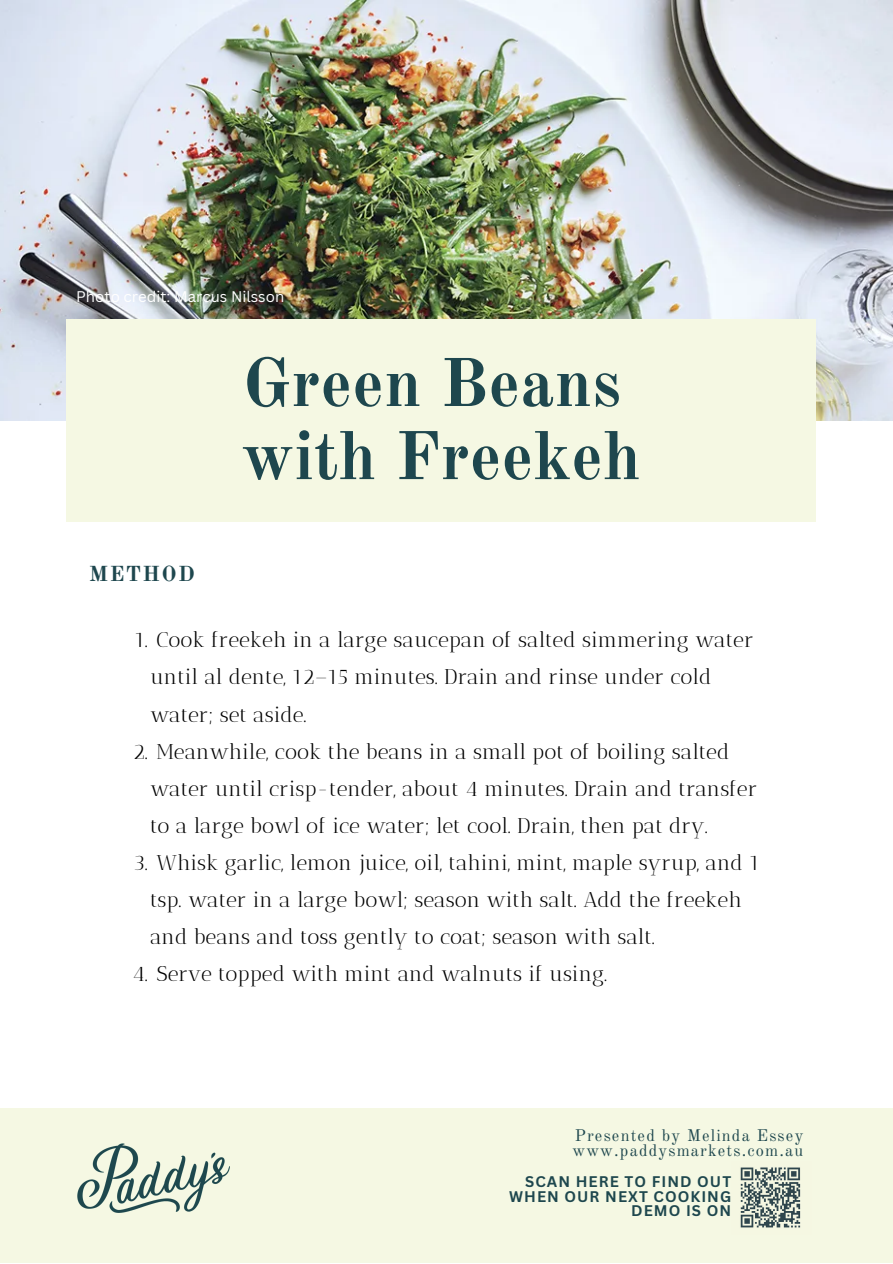
<style>
.page{position:relative;width:893px;height:1264px;background:#fff}
.page>*{position:absolute;margin:0;border:0;box-sizing:border-box;transform-origin:0 0}
.t1{font:700 67.5px "Old Standard";color:#1e474e}
.t2{font:21.3px/37px "Antic Didone";color:#000}
.t3{font:700 21.3px "Old Standard";letter-spacing:.07em;color:#1e474e}
.t4{font:16.5px "Old Standard";letter-spacing:.07em;color:#1e474e}
.t5{font:700 15px/14.5px "Canva Sans";letter-spacing:.07em;color:#1e474e;text-align:right}
.t6{font:15px "Canva Sans";color:#fff}
</style>
<div class="page">
<div style="left:0;top:1108px;width:892px;height:154px;background:#f5f8e3"></div>
<img style="left:740px;top:1167px;width:61px;height:61px">
<img style="left:77px;top:1143px;width:152px;height:70px">
<img style="left:0;top:0;width:892px;height:420px">
<div style="left:67px;top:319px;width:748px;height:203px;background:#f5f8e3"></div>
<p class="t6" style="left:76px;top:286px;width:209px">Photo credit: Marcus Nilsson</p>
<p class="t3" style="left:89px;top:561px;width:107px">METHOD</p>
<p class="t1" style="left:242px;top:342px;width:380px">Green Beans</p>
<p class="t1" style="left:242px;top:415px;width:400px">with Freekeh</p>
<p class="t2" style="left:150px;top:621px;width:604px;text-indent:-16px">1. Cook freekeh in a large saucepan of salted simmering water until al dente, 12–15 minutes. Drain and rinse under cold water; set aside.</p>
<p class="t2" style="left:150px;top:732px;width:608px;text-indent:-17px">2. Meanwhile, cook the beans in a small pot of boiling salted water until crisp-tender, about 4 minutes. Drain and transfer to a large bowl of ice water; let cool. Drain, then pat dry.</p>
<p class="t2" style="left:150px;top:844px;width:611px;text-indent:-17px">3. Whisk garlic, lemon juice, oil, tahini, mint, maple syrup, and 1 tsp. water in a large bowl; season with salt. Add the freekeh and beans and toss gently to coat; season with salt.</p>
<p class="t2" style="left:132px;top:955px;width:476px">4. Serve topped with mint and walnuts if using.</p>
<p class="t4" style="left:574px;top:1124px;width:230px">Presented by Melinda Essey</p>
<p class="t4" style="left:572px;top:1140px;width:232px">www.paddysmarkets.com.au</p>
<p class="t5" style="left:509px;top:1173px;width:223px">SCAN HERE TO FIND OUT<br>WHEN OUR NEXT COOKING<br>DEMO IS ON</p>
</div>
